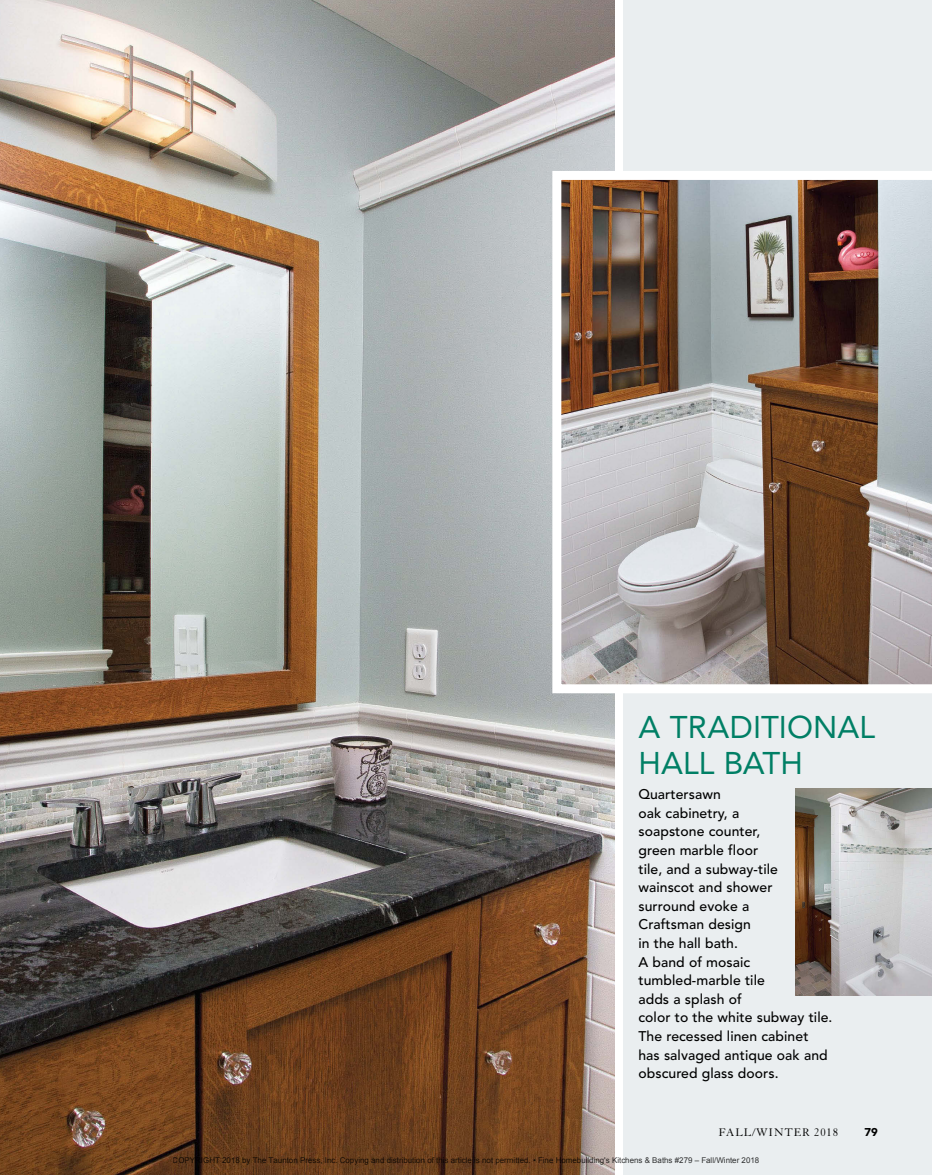
<style>
.page{position:relative;width:932px;height:1175px;background:#fff}
.page>*{position:absolute;margin:0;border:0;box-sizing:border-box;transform-origin:0 0}
.t1{font:31.2px/35.5px "Avenir LT Std";color:#007f65}
.t2{font:500 13.95px/18.6px "Avenir LT Std";letter-spacing:.005em;color:#000}
.t3{font:12px "Granjon LT Std";letter-spacing:.07em;color:#000}
.t4{font:900 11.25px "Avenir LT Std";color:#000}
.t5{font:7.95px "Arial";color:rgb(0 0 0/.8)}
</style>
<div class="page">
<div style="left:623px;top:0;width:309px;height:1174px;background:#eaeef0"></div>
<img style="left:0;top:0;width:614px;height:1174px">
<img style="left:795px;top:788px;width:137px;height:208px">
<img style="left:548px;top:166px;width:384px;height:531px">
<p class="t1" style="left:638px;top:709px;width:230px">A TRADITIONAL<br>HALL BATH</p>
<p class="t2" style="left:638px;top:785px;width:195px">Quartersawn<br>oak cabinetry, a<br>soapstone counter,<br>green marble floor<br>tile, and a subway-tile wainscot and shower surround evoke a<br>Craftsman design<br>in the hall bath.<br>A band of mosaic tumbled-marble tile<br>adds a splash of<br>color to the white subway tile.<br>The recessed linen cabinet has salvaged antique oak and obscured glass doors.</p>
<p class="t3" style="left:718px;top:1126px;width:121px">FALL/WINTER 2018</p>
<p class="t4" style="left:864px;top:1125px;width:15px">79</p>
<p class="t5" style="left:173px;top:1154px;width:588px">COPYRIGHT 2018 by The Taunton Press, Inc. Copying and distribution of this article is not permitted. • Fine Homebuilding's Kitchens &amp; Baths #279 – Fall/Winter 2018</p>
</div>
